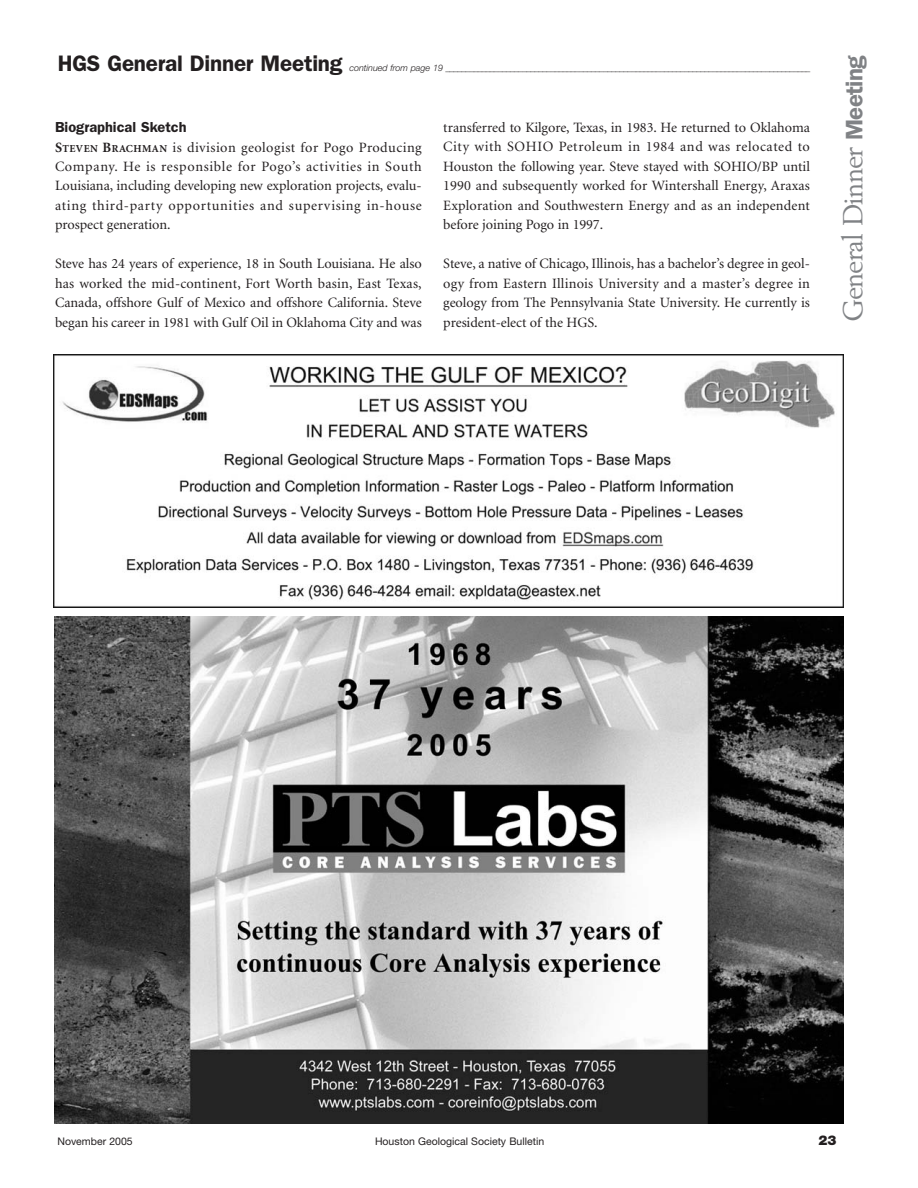
<style>
.page{position:relative;width:918px;height:1188px;background:#fff}
.page>*{position:absolute;margin:0;border:0;box-sizing:border-box;transform-origin:0 0}
.t1{font:27.3px "Berling";letter-spacing:-.03em;color:#808285}
.t2{font:600 22.5px "Franklin Gothic";letter-spacing:-.01em;color:#231f20}
.t3{font:600 14.55px "Franklin Gothic";color:#231f20}
.t4{font:14.25px/19.5px "Minion";letter-spacing:-.005em;color:#231f20;text-align:justify}
.t5{font:900 13.5px "Helvetica Neue";color:#231f20}
.t6{font:10.5px "Helvetica Neue";color:#231f20}
.t7{font:italic 300 9px "Helvetica Neue";color:#231f20}
.s1{font-weight:700}
.s2{font-weight:700;font-size:10.65px}
.s3{font-family:"Franklin Gothic";font-weight:600;font-size:24px}
</style>
<div class="page">
<img style="left:55px;top:616px;width:788px;height:508px">
<img style="left:54px;top:354px;width:790px;height:254px">
<h2 class="t2" style="left:58px;top:55px;width:286px">HGS General Dinner Meeting</h2>
<p class="t7" style="left:349px;top:65px;width:462px">continued from page 19 __________________________________________________________________________________________</p>
<p class="t3" style="left:55px;top:122px;width:133px">Biographical Sketch</p>
<p class="t4" style="left:55px;top:138px;width:368px"><span class="s1">S</span><span class="s2">TEVEN</span> <span class="s1">B</span><span class="s2">RACHMAN</span> is division geologist for Pogo Producing Company. He is responsible for Pogo’s activities in South Louisiana, including developing new exploration projects, evalu&shy;ating third-party opportunities and supervising in-house prospect generation.</p>
<p class="t4" style="left:55px;top:255px;width:368px">Steve has 24 years of experience, 18 in South Louisiana. He also has worked the mid-continent, Fort Worth basin, East Texas, Canada, offshore Gulf of Mexico and offshore California. Steve began his career in 1981 with Gulf Oil in Oklahoma City and was</p>
<p class="t4" style="left:443px;top:119px;width:368px">transferred to Kilgore, Texas, in 1983. He returned to Oklahoma City with SOHIO Petroleum in 1984 and was relocated to Houston the following year. Steve stayed with SOHIO/BP until 1990 and subsequently worked for Wintershall Energy, Araxas Exploration and Southwestern Energy and as an independent before joining Pogo in 1997.</p>
<p class="t4" style="left:443px;top:255px;width:368px">Steve, a native of Chicago, Illinois, has a bachelor’s degree in geol&shy;ogy from Eastern Illinois University and a master’s degree in geology from The Pennsylvania State University. He currently is president-elect of the HGS.</p>
<h1 class="t1" style="left:841px;top:322px;width:268px;rotate:-90deg">General Dinner <span class="s3">Meeting</span></h1>
<p class="t6" style="left:57px;top:1138px;width:77px">November 2005</p>
<p class="t6" style="left:375px;top:1138px;width:171px">Houston Geological Society Bulletin</p>
<p class="t5" style="left:819px;top:1135px;width:19px">23</p>
</div>
